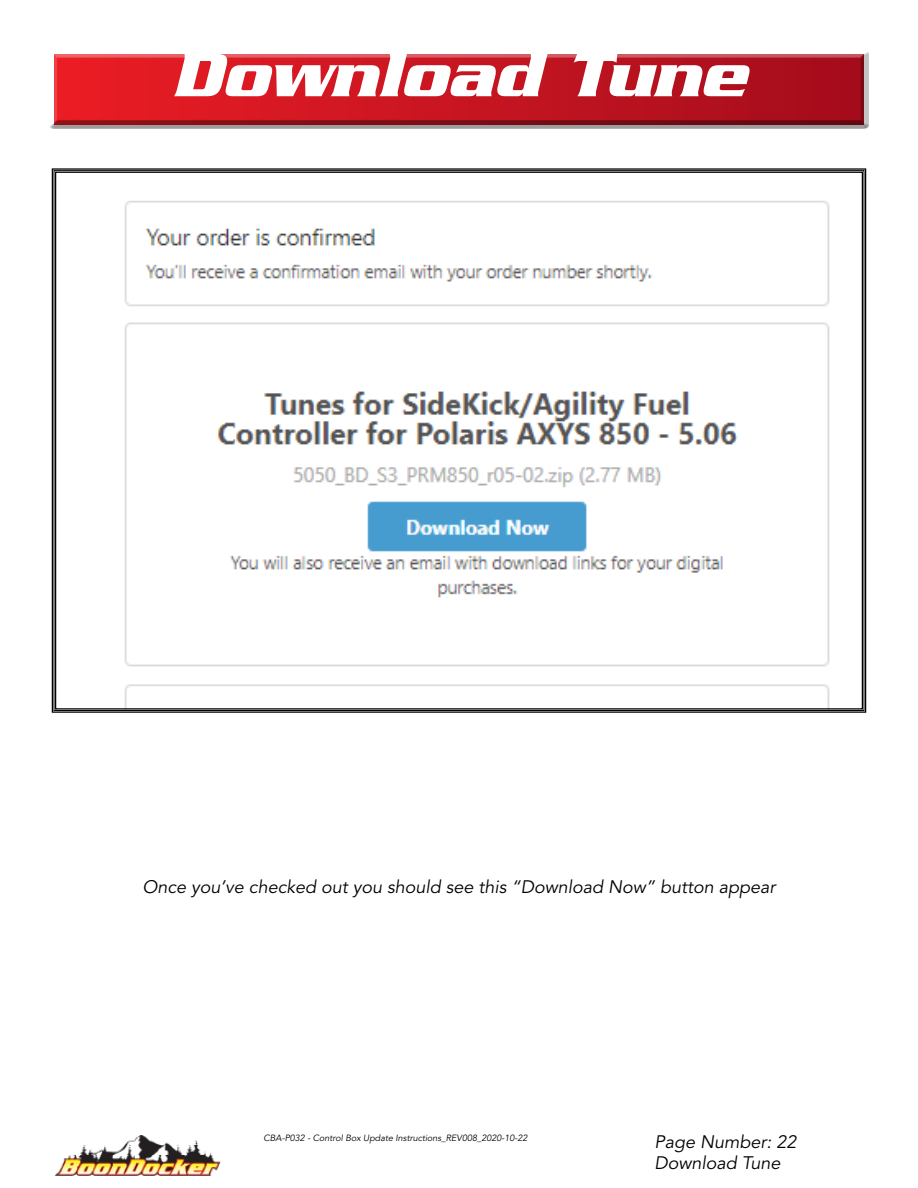
<style>
.page{position:relative;width:918px;height:1188px;background:#fff}
.page>*{position:absolute;margin:0;border:0;box-sizing:border-box;transform-origin:0 0}
.t1{font:italic 700 66px "Serpentine";color:#fff}
.t2{font:italic 18px/21.6px "Avenir LT Std";color:#000}
.t3{font:italic 9px "Avenir LT Std";color:#000}
</style>
<div class="page">
<img style="left:55px;top:1135px;width:165px;height:40px">
<div style="left:49px;top:51px;width:820px;height:78px;background:#000;opacity:.75"></div>
<svg style="left:51px;top:168px;width:816px;height:545px"></svg>
<h1 class="t1" style="left:172px;top:37px;width:576px">Download Tune</h1>
<p class="t2" style="left:143px;top:876px;width:634px">Once you’ve checked out you should see this “Download Now” button appear</p>
<p class="t3" style="left:264px;top:1133px;width:266px">CBA-P032 - Control Box Update Instructions_REV008_2020-10-22</p>
<p class="t2" style="left:654px;top:1131px;width:144px">Page Number: 22<br>Download Tune</p>
</div>
